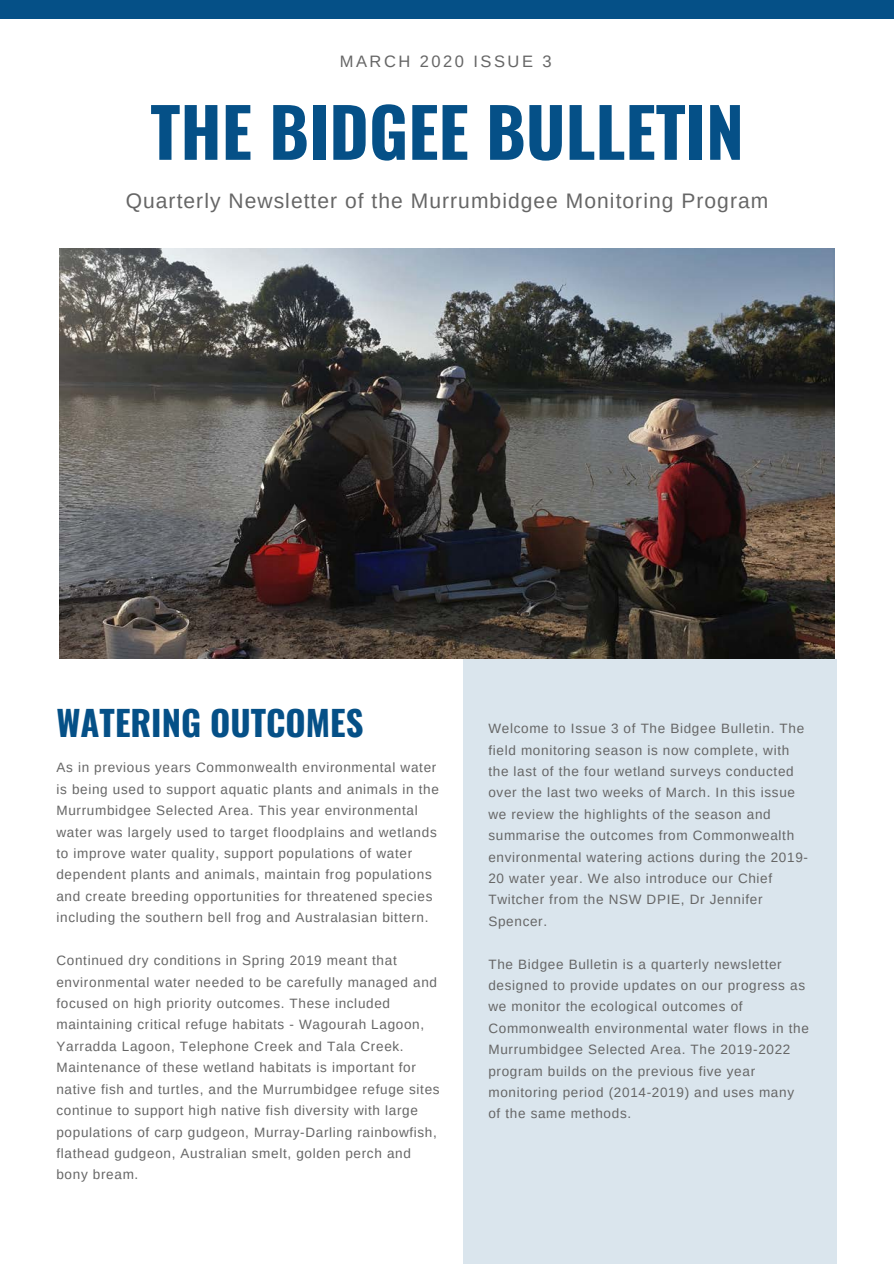
<style>
.page{position:relative;width:894px;height:1264px;background:#fff}
.page>*{position:absolute;margin:0;border:0;box-sizing:border-box;transform-origin:0 0}
.t1{font:700 67.5px "Oswald";color:#055087}
.t2{font:700 34.5px "Oswald";color:#055087}
.t3{font:21px "Arimo";letter-spacing:.05em;color:#666}
.t4{font:16.5px "Arimo";letter-spacing:.15em;color:#666}
.t5{font:13.5px/21.5px "Arimo";letter-spacing:.05em;color:#666}
</style>
<div class="page">
<div style="left:0;top:0;width:893px;height:19px;background:#055087"></div>
<div style="left:463px;top:659px;width:372px;height:604px;background:#dae5ed"></div>
<img style="left:59px;top:248px;width:775px;height:410px">
<p class="t4" style="left:340px;top:52px;width:213px">MARCH 2020 ISSUE 3</p>
<h1 class="t1" style="left:150px;top:79px;width:595px">THE BIDGEE BULLETIN</h1>
<h3 class="t3" style="left:126px;top:189px;width:644px">Quarterly Newsletter of the Murrumbidgee Monitoring Program</h3>
<h2 class="t2" style="left:56px;top:695px;width:308px">WATERING OUTCOMES</h2>
<p class="t5" style="left:56px;top:756px;width:384px">As in previous years Commonwealth environmental water is being used to support aquatic plants and animals in the Murrumbidgee Selected Area. This year environmental water was largely used to target floodplains and wetlands to improve water quality, support populations of water dependent plants and animals, maintain frog populations and create breeding opportunities for threatened species including the southern bell frog and Australasian bittern.</p>
<p class="t5" style="left:56px;top:949px;width:384px">Continued dry conditions in Spring 2019 meant that environmental water needed to be carefully managed and focused on high priority outcomes. These included maintaining critical refuge habitats - Wagourah Lagoon, Yarradda Lagoon, Telephone Creek and Tala Creek.<br>Maintenance of these wetland habitats is important for native fish and turtles, and the Murrumbidgee refuge sites continue to support high native fish diversity with large populations of carp gudgeon, Murray-Darling rainbowfish, flathead gudgeon, Australian smelt, golden perch and bony bream.</p>
<p class="t5" style="left:488px;top:717px;width:321px">Welcome to Issue 3 of The Bidgee Bulletin. The field monitoring season is now complete, with the last of the four wetland surveys conducted over the last two weeks of March. In this issue we review the highlights of the season and summarise the outcomes from Commonwealth environmental watering actions during the 2019- 20 water year. We also introduce our Chief Twitcher from the NSW DPIE, Dr Jennifer Spencer.</p>
<p class="t5" style="left:488px;top:953px;width:322px">The Bidgee Bulletin is a quarterly newsletter designed to provide updates on our progress as we monitor the ecological outcomes of Commonwealth environmental water flows in the Murrumbidgee Selected Area. The 2019-2022 program builds on the previous five year monitoring period (2014-2019) and uses many of the same methods.</p>
</div>
